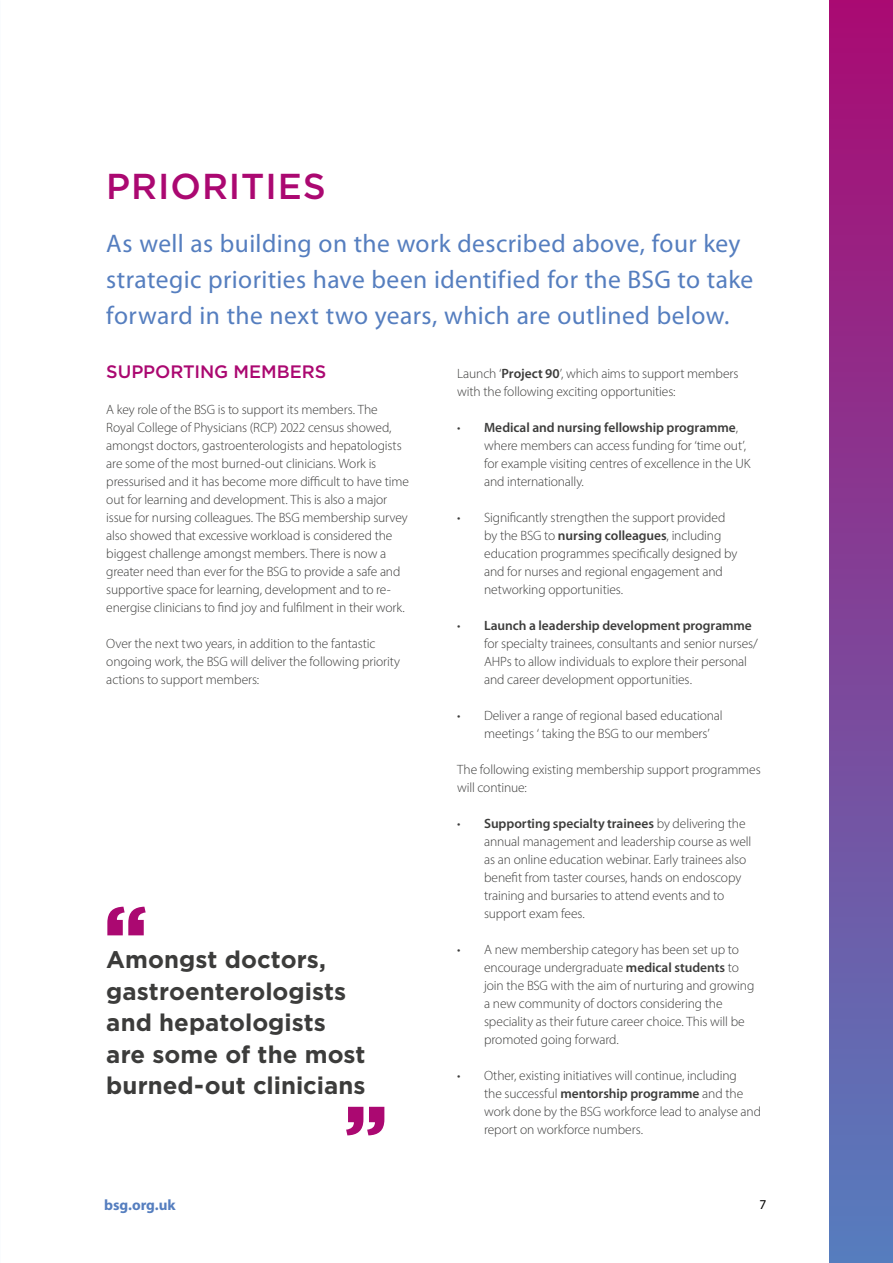
<style>
.page{position:relative;width:893px;height:1263px;background:#fff}
.page>*{position:absolute;margin:0;border:0;box-sizing:border-box;transform-origin:0 0}
.BSG_Subheader{font:500 36px "Gotham";letter-spacing:.025em;color:#ab0871}
.BSG_Standfirst{font:25.5px/36px "Myriad Pro";letter-spacing:.015em;color:#557ebf}
.BSG_Callout{font:700 24px/31.5px "Gotham";color:#3c3c3b}
.BSG_Crosshead{font:500 18px "Gotham";letter-spacing:-.005em;color:#ab0871}
.t1{font:700 15px "Myriad Pro";color:#557ebf}
.BSG_Body{font:300 13.5px/18px "Myriad Pro";letter-spacing:-.01em;color:#3c3c3b}
.t2{font:13.5px "Myriad Pro";color:#000}
.s1{font-weight:600}
</style>
<div class="page">
<div style="left:829px;top:0;width:64px;height:1263px;background:linear-gradient(to bottom,#aa0a72,#567dbe)"></div>
<svg style="left:107px;top:907px;width:39px;height:28px"></svg>
<svg style="left:346px;top:1107px;width:38px;height:28px"></svg>
<p class="BSG_Subheader" style="left:106px;top:163px;width:221px">PRIORITIES</p>
<p class="BSG_Standfirst" style="left:106px;top:225px;width:648px">As well as building on the work described above, four key strategic priorities have been identified for the BSG to take forward in the next two years, which are outlined below.</p>
<p class="BSG_Crosshead" style="left:106px;top:360px;width:221px">SUPPORTING MEMBERS</p>
<p class="BSG_Body" style="left:106px;top:400px;width:304px">A key role of the BSG is to support its members. The Royal College of Physicians (RCP) 2022 census showed, amongst doctors, gastroenterologists and hepatologists are some of the most burned-out clinicians. Work is pressurised and it has become more difficult to have time out for learning and development. This is also a major issue for nursing colleagues. The BSG membership survey also showed that excessive workload is considered the biggest challenge amongst members. There is now a greater need than ever for the BSG to provide a safe and supportive space for learning, development and to re&shy;energise clinicians to find joy and fulfilment in their work.</p>
<p class="BSG_Body" style="left:106px;top:634px;width:295px">Over the next two years, in addition to the fantastic ongoing work, the BSG will deliver the following priority actions to support members:</p>
<p class="BSG_Body" style="left:457px;top:364px;width:283px">Launch ‘<span class="s1">Project 90</span>’, which aims to support members with the following exciting opportunities:</p>
<p class="BSG_Body" style="left:484px;top:418px;width:268px;text-indent:-27px">• <span class="s1">Medical and nursing fellowship programme</span>, where members can access funding for ‘time out’, for example visiting centres of excellence in the UK and internationally.</p>
<p class="BSG_Body" style="left:484px;top:508px;width:255px;text-indent:-27px">• Significantly strengthen the support provided by the BSG to <span class="s1">nursing colleagues</span>, including education programmes specifically designed by and for nurses and regional engagement and networking opportunities.</p>
<p class="BSG_Body" style="left:484px;top:616px;width:275px;text-indent:-27px">• <span class="s1">Launch a leadership development programme </span>for specialty trainees, consultants and senior nurses/ AHPs to allow individuals to explore their personal and career development opportunities.</p>
<p class="BSG_Body" style="left:484px;top:706px;width:240px;text-indent:-27px">• Deliver a range of regional based educational meetings ‘ taking the BSG to our members’</p>
<p class="BSG_Body" style="left:457px;top:760px;width:305px">The following existing membership support programmes will continue:</p>
<p class="BSG_Body" style="left:484px;top:814px;width:269px;text-indent:-27px">• <span class="s1">Supporting specialty trainees</span> by delivering the annual management and leadership course as well as an online education webinar. Early trainees also benefit from taster courses, hands on endoscopy training and bursaries to attend events and to support exam fees.</p>
<p class="BSG_Body" style="left:484px;top:940px;width:272px;text-indent:-27px">• A new membership category has been set up to encourage undergraduate <span class="s1">medical students</span> to join the BSG with the aim of nurturing and growing a new community of doctors considering the speciality as their future career choice. This will be promoted going forward.</p>
<p class="BSG_Body" style="left:484px;top:1066px;width:278px;text-indent:-27px">• Other, existing initiatives will continue, including<br>the successful <span class="s1">mentorship programme</span> and the work done by the BSG workforce lead to analyse and report on workforce numbers.</p>
<p class="BSG_Callout" style="left:106px;top:944px;width:261px">Amongst doctors, gastroenterologists and hepatologists are some of the most burned-out clinicians</p>
<p class="t1" style="left:104px;top:1195px;width:73px">bsg.org.uk</p>
<p class="t2" style="left:759px;top:1196px;width:8px">7</p>
</div>
